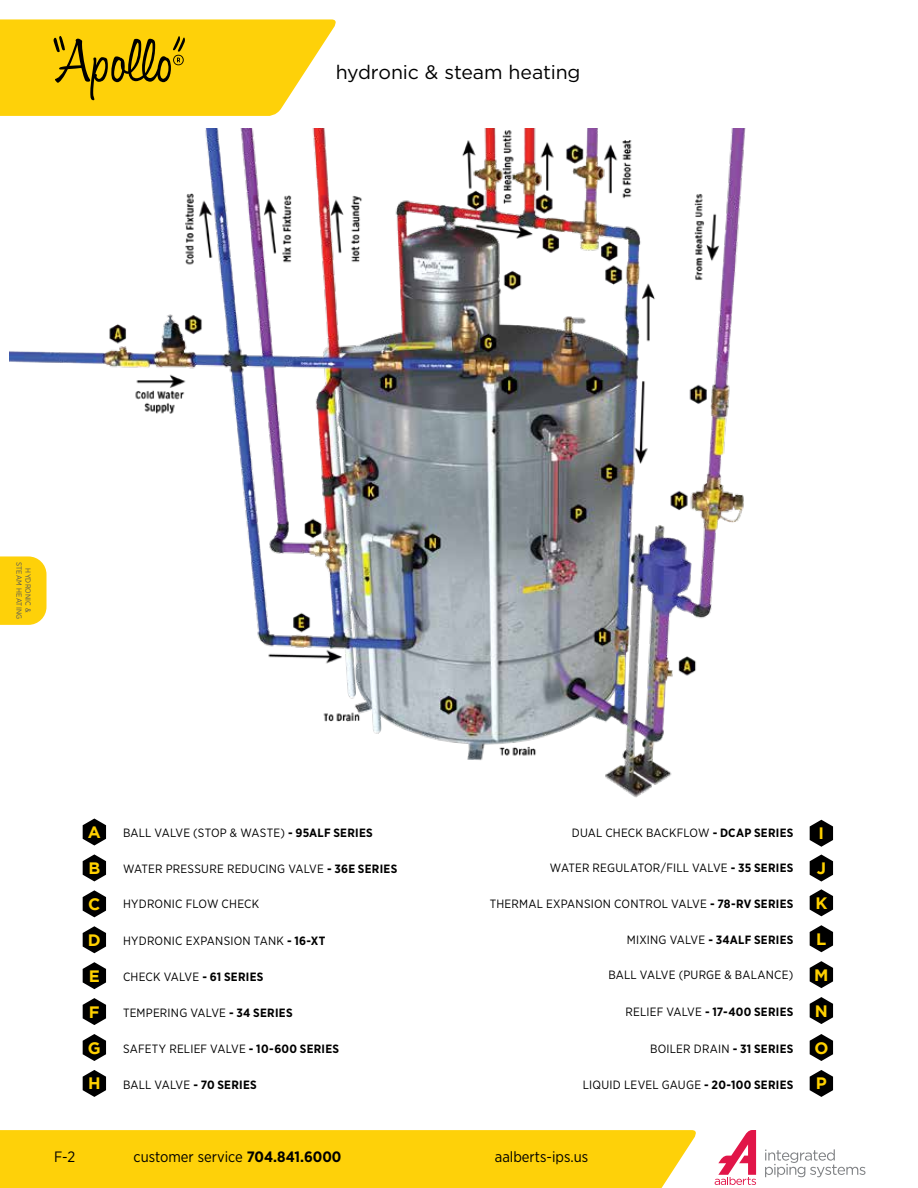
<style>
.page{position:relative;width:918px;height:1188px;background:#fff}
.page>*{position:absolute;margin:0;border:0;box-sizing:border-box;transform-origin:0 0}
.t1{font:19.5px "Gotham";letter-spacing:-.005em;color:#000}
.t2{font:700 16.5px "Gotham";color:#ffd100}
.t3{font:15px "Gotham Narrow";color:#000}
.t4{font:12px "Gotham Narrow";letter-spacing:.02em;color:#000}
.t5{font:700 12px "Gotham Narrow";letter-spacing:.02em;color:#000}
.t6{font:7.5px/9px "Gotham Narrow";letter-spacing:.03em;color:#55565a;text-align:center}
.s1{font-weight:700}
.s2{font-weight:400}
</style>
<div class="page">
<div style="left:0;top:1130px;width:696px;height:58px;background:#fed109"></div>
<svg style="left:715px;top:1130px;width:41px;height:55px"></svg>
<svg style="left:765px;top:1149px;width:100px;height:28px"></svg>
<svg style="left:0;top:556px;width:9px;height:69px"></svg>
<svg style="left:0;top:19px;width:336px;height:97px;background:#efc81c"></svg>
<svg style="left:810px;top:1034px;width:23px;height:27px"></svg>
<svg style="left:810px;top:1070px;width:23px;height:27px"></svg>
<svg style="left:810px;top:889px;width:23px;height:27px"></svg>
<svg style="left:810px;top:925px;width:23px;height:27px"></svg>
<svg style="left:810px;top:961px;width:23px;height:27px"></svg>
<svg style="left:810px;top:997px;width:23px;height:27px"></svg>
<svg style="left:810px;top:820px;width:23px;height:27px"></svg>
<svg style="left:810px;top:855px;width:23px;height:27px"></svg>
<svg style="left:83px;top:819px;width:23px;height:27px"></svg>
<svg style="left:83px;top:854px;width:23px;height:27px"></svg>
<svg style="left:83px;top:890px;width:23px;height:27px"></svg>
<svg style="left:83px;top:926px;width:23px;height:27px"></svg>
<svg style="left:83px;top:962px;width:23px;height:27px"></svg>
<svg style="left:83px;top:998px;width:23px;height:27px"></svg>
<svg style="left:83px;top:1034px;width:23px;height:27px"></svg>
<svg style="left:83px;top:1070px;width:23px;height:27px"></svg>
<img style="left:9px;top:128px;width:737px;height:670px">
<h1 class="t1" style="left:336px;top:59px;width:246px">hydronic &amp; steam heating</h1>
<p class="t6" style="left:33px;top:562px;width:59px;rotate:90deg">HYDRONIC &amp;<br>STEAM HEATING</p>
<h2 class="t2" style="left:88px;top:823px;width:15px">A</h2>
<p class="t4" style="left:123px;top:825px;width:251px">BALL VALVE (STOP &amp; WASTE) <span class="s1">- 95ALF SERIES</span></p>
<h2 class="t2" style="left:88px;top:859px;width:13px">B</h2>
<p class="t4" style="left:123px;top:861px;width:276px">WATER PRESSURE REDUCING VALVE <span class="s1">- 36E SERIES</span></p>
<h2 class="t2" style="left:88px;top:894px;width:14px">C</h2>
<p class="t4" style="left:123px;top:897px;width:138px">HYDRONIC FLOW CHECK</p>
<h2 class="t2" style="left:88px;top:930px;width:14px">D</h2>
<p class="t4" style="left:123px;top:933px;width:204px">HYDRONIC EXPANSION TANK <span class="s1">- 16-XT</span></p>
<h2 class="t2" style="left:89px;top:966px;width:13px">E</h2>
<p class="t4" style="left:123px;top:969px;width:142px">CHECK VALVE <span class="s1">- 61 SERIES</span></p>
<h2 class="t2" style="left:89px;top:1002px;width:12px">F</h2>
<p class="t4" style="left:123px;top:1005px;width:171px">TEMPERING VALVE <span class="s1">- 34 SERIES</span></p>
<h2 class="t2" style="left:88px;top:1038px;width:14px">G</h2>
<p class="t4" style="left:123px;top:1041px;width:218px">SAFETY RELIEF VALVE <span class="s1">- 10-600 SERIES</span></p>
<h2 class="t2" style="left:88px;top:1074px;width:14px">H</h2>
<p class="t4" style="left:123px;top:1077px;width:135px">BALL VALVE <span class="s1">- 70 SERIES</span></p>
<p class="t4" style="left:572px;top:826px;width:223px">DUAL CHECK BACKFLOW <span class="s1">- DCAP SERIES</span></p>
<h2 class="t2" style="left:819px;top:824px;width:7px">I</h2>
<p class="t4" style="left:550px;top:860px;width:245px">WATER REGULATOR/FILL VALVE <span class="s1">- 35 SERIES</span></p>
<h2 class="t2" style="left:817px;top:859px;width:11px">J</h2>
<p class="t4" style="left:490px;top:896px;width:305px">THERMAL EXPANSION CONTROL VALVE <span class="s1">- 78-RV SERIES</span></p>
<h2 class="t2" style="left:815px;top:893px;width:14px">K</h2>
<p class="t5" style="left:627px;top:932px;width:168px"><span class="s2">MIXING VALVE</span> - 34ALF SERIES</p>
<h2 class="t2" style="left:816px;top:929px;width:12px">L</h2>
<p class="t4" style="left:608px;top:967px;width:187px">BALL VALVE (PURGE &amp; BALANCE)</p>
<h2 class="t2" style="left:814px;top:965px;width:16px">M</h2>
<p class="t5" style="left:626px;top:1004px;width:169px"><span class="s2">RELIEF VALVE</span> - 17-400 SERIES</p>
<h2 class="t2" style="left:815px;top:1001px;width:15px">N</h2>
<p class="t4" style="left:650px;top:1041px;width:145px">BOILER DRAIN <span class="s1">- 31 SERIES</span></p>
<h2 class="t2" style="left:814px;top:1038px;width:16px">O</h2>
<p class="t4" style="left:583px;top:1077px;width:212px">LIQUID LEVEL GAUGE <span class="s1">- 20-100 SERIES</span></p>
<h2 class="t2" style="left:816px;top:1074px;width:13px">P</h2>
<p class="t3" style="left:54px;top:1148px;width:23px">F-2</p>
<p class="t3" style="left:134px;top:1148px;width:209px">customer service <span class="s1">704.841.6000</span></p>
<p class="t3" style="left:495px;top:1148px;width:95px">aalberts-ips.us</p>
</div>
